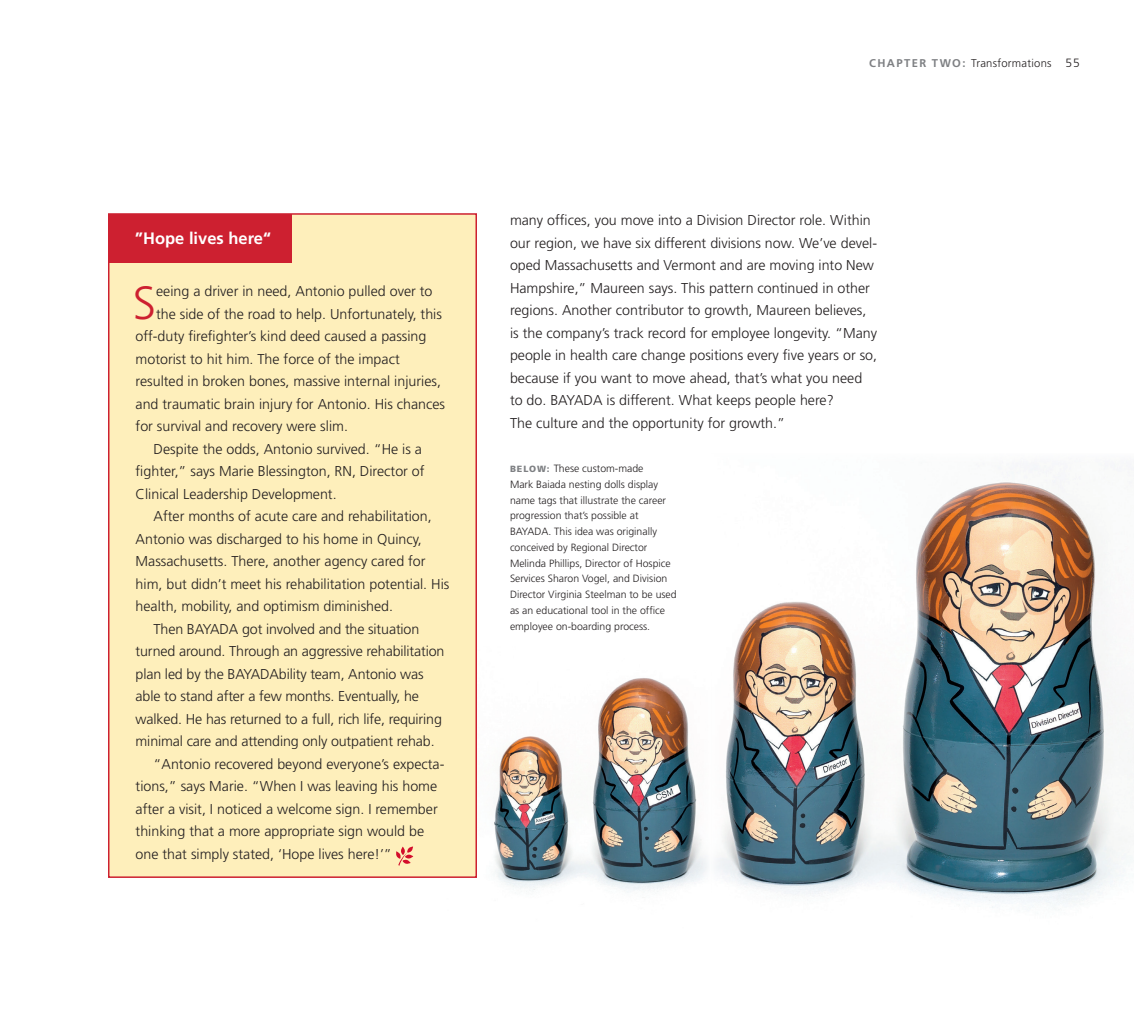
<style>
.page{position:relative;width:1134px;height:1013px;background:#fff}
.page>*{position:absolute;margin:0;border:0;box-sizing:border-box;transform-origin:0 0}
.t1{font:300 46.5px "Frutiger";color:#cd2030}
.t2{font:700 16.5px "Frutiger";color:#fff}
.t3{font:300 14.25px/22.5px "Frutiger";color:#231f20}
.t4{font:300 11.25px "Frutiger";letter-spacing:.02em;color:#231f20}
.t5{font:300 10.5px/15.8px "Frutiger";color:#231f20}
.s1{font-weight:700;color:#7e8083}
.s2{font-size:12px}
.s3{font-weight:900;font-size:9px;color:#7e8083}
</style>
<div class="page">
<img style="left:716px;top:464px;width:416px;height:444px">
<img style="left:494px;top:678px;width:214px;height:215px">
<div style="left:108px;top:213px;width:369px;height:665px;background:#feefbb;border:2px solid #cd2030"></div>
<div style="left:109px;top:214px;width:183px;height:48px;background:#cd2030"></div>
<svg style="left:396px;top:846px;width:17px;height:20px"></svg>
<p class="t2" style="left:135px;top:229px;width:137px">”Hope lives here“</p>
<h1 class="t1" style="left:133px;top:276px;width:25px">S</h1>
<p class="t3" style="left:156px;top:280px;width:278px">eeing a driver in need, Antonio pulled over to</p>
<p class="t3" style="left:156px;top:302px;width:287px">the side of the road to help. Unfortunately, this</p>
<p class="t3" style="left:136px;top:325px;width:292px">off-duty firefighter’s kind deed caused a passing</p>
<p class="t3" style="left:136px;top:347px;width:266px">motorist to hit him. The force of the impact</p>
<p class="t3" style="left:136px;top:370px;width:307px">resulted in broken bones, massive internal injuries,</p>
<p class="t3" style="left:136px;top:392px;width:311px">and traumatic brain injury for Antonio. His chances</p>
<p class="t3" style="left:136px;top:415px;width:214px">for survival and recovery were slim.</p>
<p class="t3" style="left:154px;top:437px;width:270px">Despite the odds, Antonio survived. “He is a</p>
<p class="t3" style="left:136px;top:460px;width:291px">fighter,” says Marie Blessington, RN, Director of</p>
<p class="t3" style="left:136px;top:482px;width:203px">Clinical Leadership Development.</p>
<p class="t3" style="left:154px;top:505px;width:280px">After months of acute care and rehabilitation,</p>
<p class="t3" style="left:136px;top:527px;width:288px">Antonio was discharged to his home in Quincy,</p>
<p class="t3" style="left:136px;top:550px;width:292px">Massachusetts. There, another agency cared for</p>
<p class="t3" style="left:136px;top:572px;width:315px">him, but didn’t meet his rehabilitation potential. His</p>
<p class="t3" style="left:136px;top:595px;width:259px">health, mobility, and optimism diminished.</p>
<p class="t3" style="left:154px;top:617px;width:267px">Then BAYADA got involved and the situation</p>
<p class="t3" style="left:136px;top:640px;width:310px">turned around. Through an aggressive rehabilitation</p>
<p class="t3" style="left:136px;top:662px;width:290px">plan led by the BAYADAbility team, Antonio was</p>
<p class="t3" style="left:136px;top:685px;width:285px">able to stand after a few months. Eventually, he</p>
<p class="t3" style="left:136px;top:707px;width:308px">walked. He has returned to a full, rich life, requiring</p>
<p class="t3" style="left:136px;top:730px;width:301px">minimal care and attending only outpatient rehab.</p>
<p class="t3" style="left:154px;top:752px;width:292px">“Antonio recovered beyond everyone’s expecta-</p>
<p class="t3" style="left:136px;top:775px;width:303px">tions,” says Marie. “When I was leaving his home</p>
<p class="t3" style="left:136px;top:797px;width:304px">after a visit, I noticed a welcome sign. I remember</p>
<p class="t3" style="left:136px;top:820px;width:290px">thinking that a more appropriate sign would be</p>
<p class="t3" style="left:136px;top:842px;width:258px">one that simply stated, ‘Hope lives here!’”</p>
<p class="t4" style="left:869px;top:57px;width:212px"><span class="s1">CHAPTER TWO:</span> Transformations <span class="s2">55</span></p>
<p class="t3" style="left:510px;top:209px;width:369px">many offices, you move into a Division Director role. Within our region, we have six different divisions now. We’ve devel&shy;oped Massachusetts and Vermont and are moving into New Hampshire,” Maureen says. This pattern continued in other regions. Another contributor to growth, Maureen believes, is the company’s track record for employee longevity. “Many people in health care change positions every five years or so, because if you want to move ahead, that’s what you need to do. BAYADA is different. What keeps people here?<br>The culture and the opportunity for growth.”</p>
<p class="t5" style="left:510px;top:460px;width:168px"><span class="s3">BELOW:</span> These custom-made<br>Mark Baiada nesting dolls display name tags that illustrate the career progression that’s possible at BAYADA. This idea was originally conceived by Regional Director Melinda Phillips, Director of Hospice Services Sharon Vogel, and Division Director Virginia Steelman to be used as an educational tool in the office employee on-boarding process.</p>
</div>
